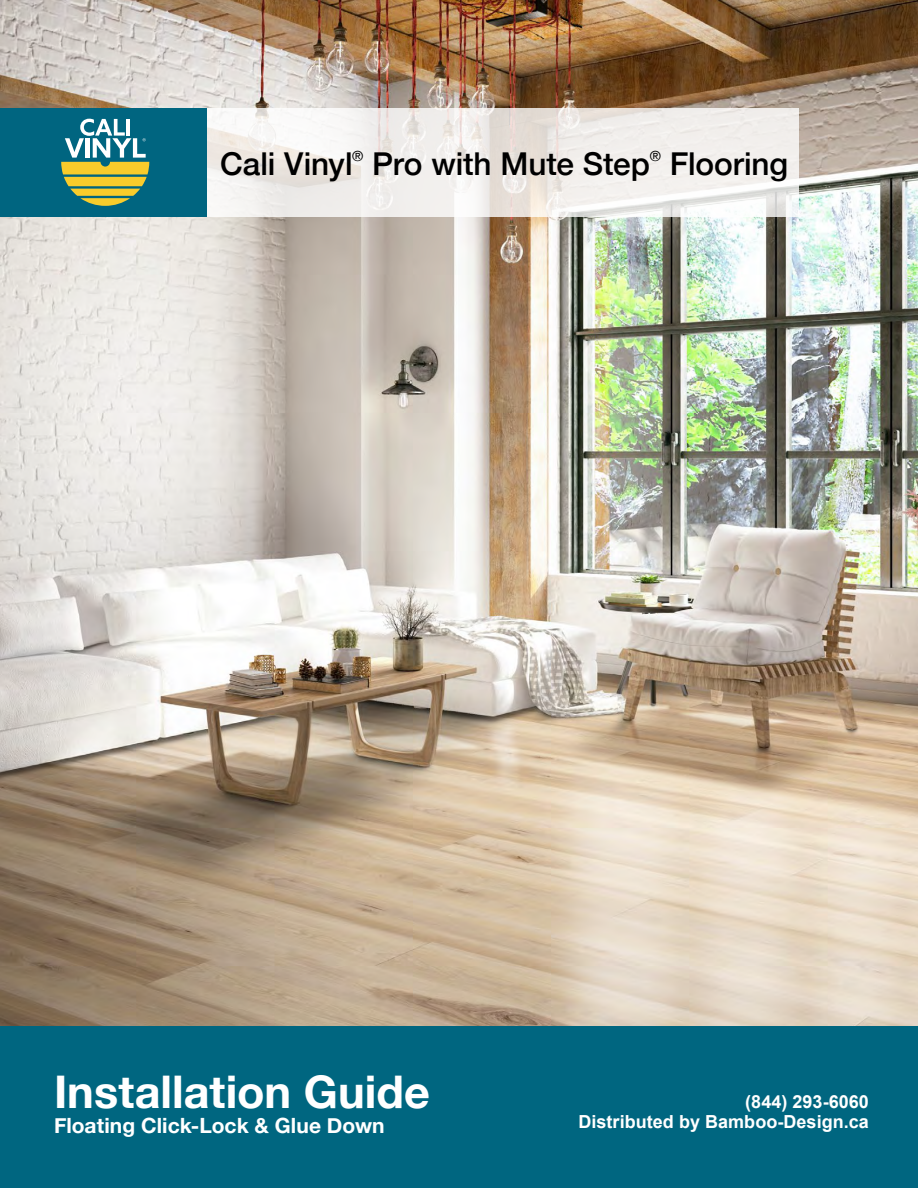
<style>
.page{position:relative;width:918px;height:1188px;background:#fff}
.page>*{position:absolute;margin:0;border:0;box-sizing:border-box;transform-origin:0 0}
.t1{font:700 45px "Helvetica Neue";color:#fff}
.t2{font:500 31.5px "Helvetica Neue";letter-spacing:-.005em;color:#000}
.t3{font:700 21px "Helvetica Neue";color:#fff}
.t4{font:700 18px/20px "Arial";letter-spacing:.005em;color:#fff;text-align:right}
.t5{font:13.95px "Helvetica Neue";color:#000}
</style>
<div class="page">
<img style="left:0;top:0;width:918px;height:1026px">
<svg style="left:206px;top:108px;width:593px;height:109px;fill:#f2efec"></svg>
<div style="left:0;top:108px;width:206px;height:109px;background:#006580"></div>
<div style="left:0;top:1026px;width:918px;height:162px;background:#006680"></div>
<svg style="left:61px;top:119px;width:88px;height:87px"></svg>
<h2 class="t2" style="left:220px;top:138px;width:134px">Cali Vinyl</h2>
<p class="t5" style="left:352px;top:146px;width:13px">®</p>
<h2 class="t2" style="left:372px;top:138px;width:279px">Pro with Mute Step</h2>
<p class="t5" style="left:650px;top:146px;width:13px">®</p>
<h2 class="t2" style="left:670px;top:138px;width:120px">Flooring</h2>
<h1 class="t1" style="left:54px;top:1057px;width:377px">Installation Guide</h1>
<p class="t3" style="left:54px;top:1109px;width:332px">Floating Click-Lock &amp; Glue Down</p>
<p class="t4" style="left:578px;top:1092px;width:292px">(844) 293-6060<br>Distributed by Bamboo-Design.ca</p>
</div>
